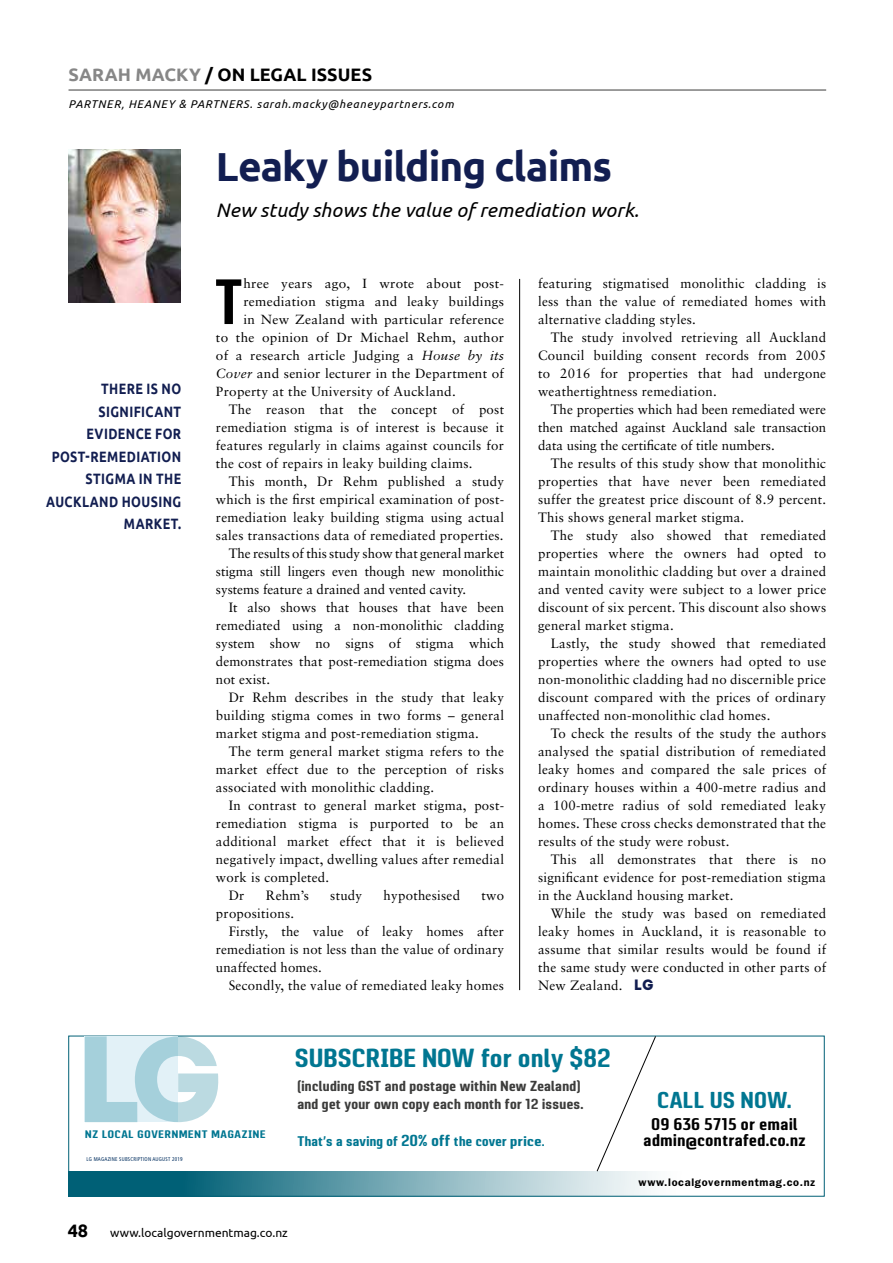
<style>
.page{position:relative;width:893px;height:1263px;background:#fff}
.page>*{position:absolute;margin:0;border:0;box-sizing:border-box;transform-origin:0 0}
.t1{font:700 condensed 63.15px "Akzidenz Grotesk BE";color:#000}
.t2{font:700 40.5px "Ubuntu";letter-spacing:-.025em;color:#121e51}
.t3{font:700 26.1px "Pancetta Pro";letter-spacing:.03em;color:#007691;scale:.9 1}
.t4{font:700 22.95px "Pancetta Pro";letter-spacing:.04em;color:#007691;scale:.9 1}
.t5{font:italic 19.5px "Ubuntu";letter-spacing:.01em;color:#000}
.t6{font:700 18px "Ubuntu";letter-spacing:.005em;color:#000}
.t7{font:700 16.95px/15.9px "Pancetta Pro";letter-spacing:.04em;color:#000;text-align:center;scale:.9 1}
.t8{font:700 15px/22.5px "Ubuntu";letter-spacing:.035em;color:#121e51;text-align:right;scale:.83 1}
.t9{font:700 14.55px/17.4px "Pancetta Pro";letter-spacing:.03em;color:#3c3c3b;scale:.9 1}
.t10{font:700 13.95px "Pancetta Pro";letter-spacing:.03em;color:#007691;scale:.9 1}
.t11{font:13.5px/18px "Sabon";letter-spacing:.02em;color:#000;text-align:justify}
.t12{font:13.5px "Sabon";color:#000}
.t13{font:13.2px "Sabon";letter-spacing:.02em;color:#000}
.t14{font:12px "Ubuntu";color:#000}
.t15{font:italic 11.25px "Ubuntu";letter-spacing:.075em;color:#000}
.t16{font:600 10.95px "Franklin Gothic";letter-spacing:.06em;color:#000}
.t17{font:700 10.95px "Pancetta Pro";letter-spacing:.08em;color:#007691;scale:.95 1}
.t18{font:condensed 5.55px "Frutiger";letter-spacing:.04em;color:#002e5f;scale:.95 1}
.s1{color:#878787}
.s2{font-style:italic}
.s3{font-family:"Intro";font-size:15px;color:#121e51}
.s4{font-size:15.9px}
.s5{font-size:12px}
</style>
<div class="page">
<hr style="left:519px;top:279px;width:1px;height:711px;background:#000">
<hr style="left:69px;top:90px;width:757px;height:1px;background:#3c3c3b">
<img style="left:69px;top:150px;width:111px;height:152px">
<div style="left:68px;top:1035px;width:757px;height:162px;background:#fff;border:1px solid #006076"></div>
<svg style="left:68px;top:1171px;width:756px;height:26px"></svg>
<svg style="left:85px;top:1036px;width:133px;height:86px;background:#c4e0e7"></svg>
<svg style="left:596px;top:1035px;width:60px;height:137px"></svg>
<h3 class="t6" style="left:69px;top:64px;width:305px"><span class="s1">SARAH MACKY</span> / ON LEGAL ISSUES</h3>
<p class="t15" style="left:69px;top:97px;width:387px">PARTNER, HEANEY &amp; PARTNERS. sarah.macky@heaneypartners.com</p>
<h2 class="t2" style="left:216px;top:142px;width:398px">Leaky building claims</h2>
<p class="t8" style="left:46px;top:377px;width:164px">THERE IS NO<br>SIGNIFICANT<br>EVIDENCE FOR<br>POST-REMEDIATION<br>STIGMA IN THE<br>AUCKLAND HOUSING<br>MARKET.</p>
<h3 class="t5" style="left:216px;top:198px;width:425px">New study shows the value of remediation work.</h3>
<h1 class="t1" style="left:216px;top:266px;width:27px">T</h1>
<p class="t13" style="left:243px;top:276px;width:262px">hree years ago, I wrote about post-</p>
<p class="t13" style="left:243px;top:294px;width:262px">remediation stigma and leaky buildings</p>
<p class="t13" style="left:243px;top:312px;width:262px">in New Zealand with particular reference</p>
<p class="t13" style="left:216px;top:330px;width:290px">to the opinion of Dr Michael Rehm, author</p>
<p class="t13" style="left:216px;top:348px;width:290px">of a research article Judging a <span class="s2">House by its</span></p>
<p class="t13" style="left:216px;top:366px;width:290px"><span class="s2">Cover</span> and senior lecturer in the Department of</p>
<p class="t13" style="left:216px;top:384px;width:241px">Property at the University of Auckland.</p>
<p class="t11" style="left:216px;top:400px;width:290px;text-indent:13px">The reason that the concept of post remediation stigma is of interest is because it features regularly in claims against councils for the cost of repairs in leaky building claims.</p>
<p class="t11" style="left:229px;top:472px;width:277px">This month, Dr Rehm published a study</p>
<p class="t11" style="left:216px;top:490px;width:290px">which is the first empirical examination of post-</p>
<p class="t11" style="left:216px;top:508px;width:290px">remediation leaky building stigma using actual</p>
<p class="t11" style="left:216px;top:526px;width:289px">sales transactions data of remediated properties.</p>
<p class="t12" style="left:229px;top:545px;width:277px">The results of this study show that general market</p>
<p class="t12" style="left:216px;top:563px;width:290px">stigma still lingers even though new monolithic</p>
<p class="t12" style="left:216px;top:581px;width:252px">systems feature a drained and vented cavity.</p>
<p class="t11" style="left:229px;top:598px;width:277px">It also shows that houses that have been</p>
<p class="t11" style="left:216px;top:616px;width:290px">remediated using a non-monolithic cladding</p>
<p class="t11" style="left:216px;top:634px;width:290px">system show no signs of stigma which</p>
<p class="t11" style="left:216px;top:652px;width:290px">demonstrates that post-remediation stigma does</p>
<p class="t11" style="left:216px;top:670px;width:56px">not exist.</p>
<p class="t11" style="left:229px;top:688px;width:277px">Dr Rehm describes in the study that leaky</p>
<p class="t11" style="left:216px;top:706px;width:290px">building stigma comes in two forms – general</p>
<p class="t11" style="left:216px;top:724px;width:264px">market stigma and post-remediation stigma.</p>
<p class="t11" style="left:229px;top:742px;width:277px">The term general market stigma refers to the</p>
<p class="t11" style="left:216px;top:760px;width:290px">market effect due to the perception of risks</p>
<p class="t11" style="left:216px;top:778px;width:220px">associated with monolithic cladding.</p>
<p class="t11" style="left:229px;top:796px;width:277px">In contrast to general market stigma, post-</p>
<p class="t11" style="left:216px;top:814px;width:290px">remediation stigma is purported to be an</p>
<p class="t11" style="left:216px;top:832px;width:290px">additional market effect that it is believed</p>
<p class="t11" style="left:216px;top:850px;width:290px">negatively impact, dwelling values after remedial</p>
<p class="t11" style="left:216px;top:868px;width:115px">work is completed.</p>
<p class="t11" style="left:229px;top:886px;width:17px">Dr</p>
<p class="t11" style="left:266px;top:886px;width:44px">Rehm’s</p>
<p class="t11" style="left:330px;top:886px;width:33px">study</p>
<p class="t11" style="left:384px;top:886px;width:78px">hypothesised</p>
<p class="t11" style="left:481px;top:886px;width:24px">two</p>
<p class="t11" style="left:216px;top:904px;width:80px">propositions.</p>
<p class="t11" style="left:229px;top:922px;width:277px">Firstly, the value of leaky homes after</p>
<p class="t11" style="left:216px;top:940px;width:290px">remediation is not less than the value of ordinary</p>
<p class="t11" style="left:216px;top:958px;width:107px">unaffected homes.</p>
<p class="t11" style="left:229px;top:976px;width:277px">Secondly, the value of remediated leaky homes</p>
<p class="t11" style="left:538px;top:274px;width:290px">featuring stigmatised monolithic cladding is less than the value of remediated homes with alternative cladding styles.</p>
<p class="t11" style="left:538px;top:328px;width:290px;text-indent:13px">The study involved retrieving all Auckland Council building consent records from 2005 to 2016 for properties that had undergone weathertightness remediation.</p>
<p class="t11" style="left:538px;top:400px;width:290px;text-indent:13px">The properties which had been remediated were then matched against Auckland sale transaction data using the certificate of title numbers.</p>
<p class="t11" style="left:538px;top:454px;width:290px;text-indent:13px">The results of this study show that monolithic properties that have never been remediated suffer the greatest price discount of 8.9 percent.<br>This shows general market stigma.</p>
<p class="t11" style="left:538px;top:526px;width:290px;text-indent:13px">The study also showed that remediated properties where the owners had opted to maintain monolithic cladding but over a drained and vented cavity were subject to a lower price discount of six percent. This discount also shows general market stigma.</p>
<p class="t11" style="left:538px;top:634px;width:290px;text-indent:13px">Lastly, the study showed that remediated properties where the owners had opted to use non-monolithic cladding had no discernible price discount compared with the prices of ordinary unaffected non-monolithic clad homes.</p>
<p class="t11" style="left:538px;top:724px;width:290px;text-indent:13px">To check the results of the study the authors analysed the spatial distribution of remediated leaky homes and compared the sale prices of ordinary houses within a 400-metre radius and a 100-metre radius of sold remediated leaky homes. These cross checks demonstrated that the results of the study were robust.</p>
<p class="t11" style="left:538px;top:850px;width:290px;text-indent:13px">This all demonstrates that there is no significant evidence for post-remediation stigma in the Auckland housing market.</p>
<p class="t11" style="left:538px;top:904px;width:290px;text-indent:13px">While the study was based on remediated leaky homes in Auckland, it is reasonable to assume that similar results would be found if the same study were conducted in other parts of New Zealand. <span class="s3">LG</span></p>
<h3 class="t3" style="left:295px;top:1043px;width:352px">SUBSCRIBE NOW for only $82</h3>
<p class="t17" style="left:85px;top:1128px;width:191px">NZ LOCAL GOVERNMENT MAGAZINE</p>
<p class="t18" style="left:87px;top:1156px;width:103px">LG MAGAZINE SUBSCRIPTION AUGUST 2019</p>
<p class="t9" style="left:297px;top:1077px;width:319px">(including GST and postage within New Zealand) and get your own copy each month for 12 issues.</p>
<p class="t10" style="left:297px;top:1133px;width:276px">That’s a saving of <span class="s4">20% off</span> the cover price<span class="s5">.</span></p>
<h3 class="t6" style="left:68px;top:1220px;width:22px">48</h3>
<p class="t14" style="left:110px;top:1226px;width:179px">www.localgovernmentmag.co.nz</p>
<h3 class="t4" style="left:658px;top:1088px;width:150px">CALL US NOW.</h3>
<p class="t7" style="left:643px;top:1116px;width:182px">09 636 5715 or email admin@contrafed.co.nz</p>
<p class="t16" style="left:639px;top:1175px;width:178px">www.localgovernmentmag.co.nz</p>
</div>
